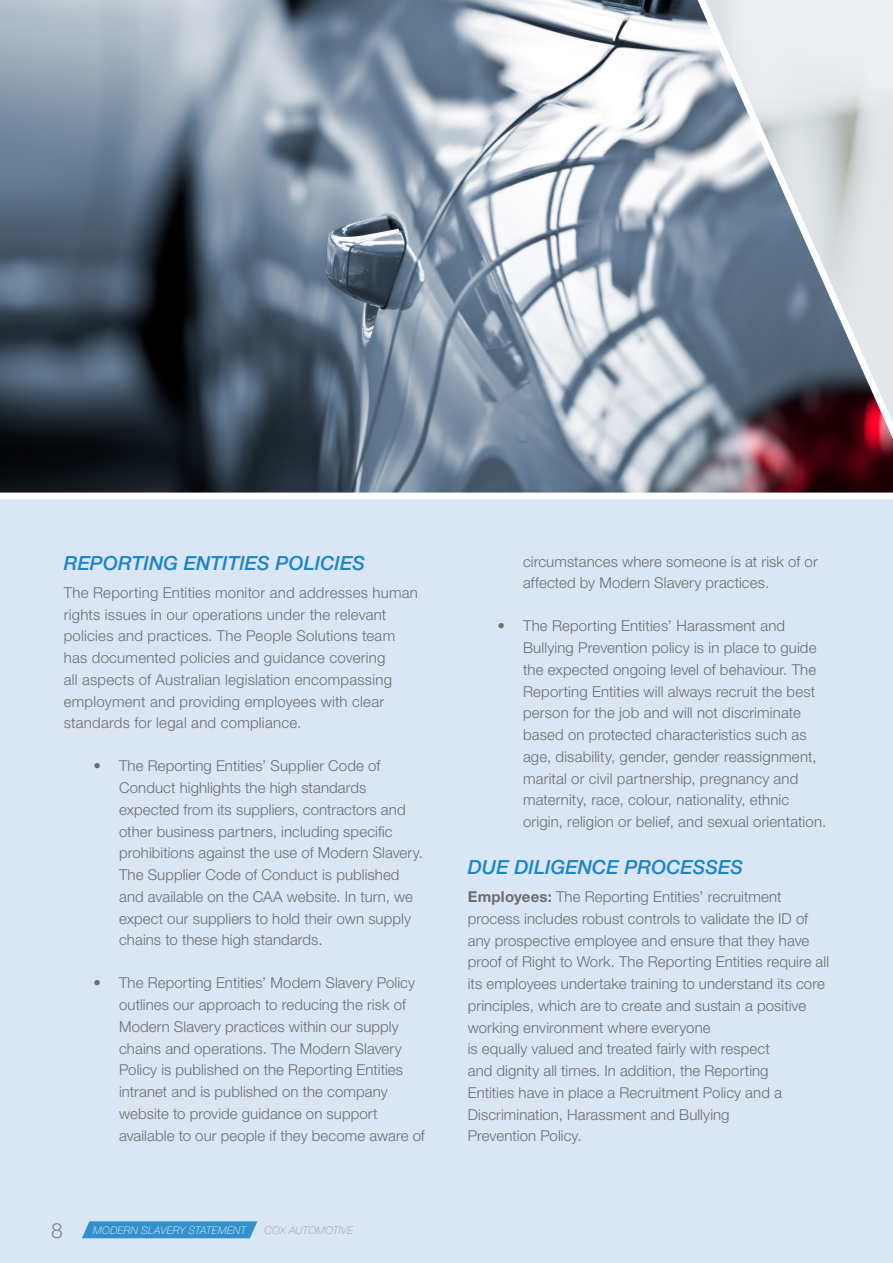
<style>
.page{position:relative;width:893px;height:1263px;background:#fff}
.page>*{position:absolute;margin:0;border:0;box-sizing:border-box;transform-origin:0 0}
.t1{font:300 21px "Helvetica Neue LT Std";color:#808285}
.SubHeader{font:italic 500 19.5px "Helvetica Neue LT Std";letter-spacing:.005em;color:#1b85c7}
.Body_Copy{font:300 15px/21.8px "Helvetica Neue LT Std";letter-spacing:.005em;color:#6c6d70}
.t2{font:italic 100 10.5px "Helvetica Neue LT Std";letter-spacing:.025em;color:#fff}
.t3{font:italic 100 10.5px "Helvetica Neue LT Std";letter-spacing:.03em;color:#939598}
.s1{font-weight:700}
</style>
<div class="page">
<div style="left:0;top:499px;width:893px;height:764px;background:#dbe6f4"></div>
<img style="left:0;top:0;width:893px;height:493px">
<svg style="left:82px;top:1221px;width:175px;height:17px;background:#3b94ce"></svg>
<p class="SubHeader" style="left:64px;top:551px;width:303px">REPORTING ENTITIES POLICIES</p>
<p class="Body_Copy" style="left:64px;top:581px;width:356px">The Reporting Entities monitor and addresses human rights issues in our operations under the relevant policies and practices. The People Solutions team has documented policies and guidance covering<br>all aspects of Australian legislation encompassing employment and providing employees with clear standards for legal and compliance.</p>
<p class="Body_Copy" style="left:119px;top:755px;width:305px;text-indent:-26px">• The Reporting Entities’ Supplier Code of Conduct highlights the high standards expected from its suppliers, contractors and other business partners, including specific prohibitions against the use of Modern Slavery.<br>The Supplier Code of Conduct is published and available on the CAA website. In turn, we expect our suppliers to hold their own supply chains to these high standards.</p>
<p class="Body_Copy" style="left:119px;top:972px;width:307px;text-indent:-26px">• The Reporting Entities’ Modern Slavery Policy outlines our approach to reducing the risk of Modern Slavery practices within our supply chains and operations. The Modern Slavery Policy is published on the Reporting Entities intranet and is published on the company website to provide guidance on support available to our people if they become aware of</p>
<h1 class="t1" style="left:51px;top:1217px;width:13px">8</h1>
<p class="t2" style="left:93px;top:1224px;width:154px">MODERN SLAVERY STATEMENT</p>
<p class="t3" style="left:265px;top:1224px;width:90px">COX AUTOMOTIVE</p>
<p class="Body_Copy" style="left:523px;top:550px;width:296px">circumstances where someone is at risk of or affected by Modern Slavery practices.</p>
<p class="Body_Copy" style="left:523px;top:615px;width:305px;text-indent:-26px">• The Reporting Entities’ Harassment and Bullying Prevention policy is in place to guide the expected ongoing level of behaviour. The Reporting Entities will always recruit the best person for the job and will not discriminate based on protected characteristics such as age, disability, gender, gender reassignment, marital or civil partnership, pregnancy and maternity, race, colour, nationality, ethnic origin, religion or belief, and sexual orientation.</p>
<p class="SubHeader" style="left:468px;top:855px;width:277px">DUE DILIGENCE PROCESSES</p>
<p class="Body_Copy" style="left:468px;top:885px;width:363px"><span class="s1">Employees:</span> The Reporting Entities’ recruitment process includes robust controls to validate the ID of any prospective employee and ensure that they have proof of Right to Work. The Reporting Entities require all its employees undertake training to understand its core principles, which are to create and sustain a positive working environment where everyone<br>is equally valued and treated fairly with respect<br>and dignity all times. In addition, the Reporting<br>Entities have in place a Recruitment Policy and a Discrimination, Harassment and Bullying<br>Prevention Policy.</p>
</div>
